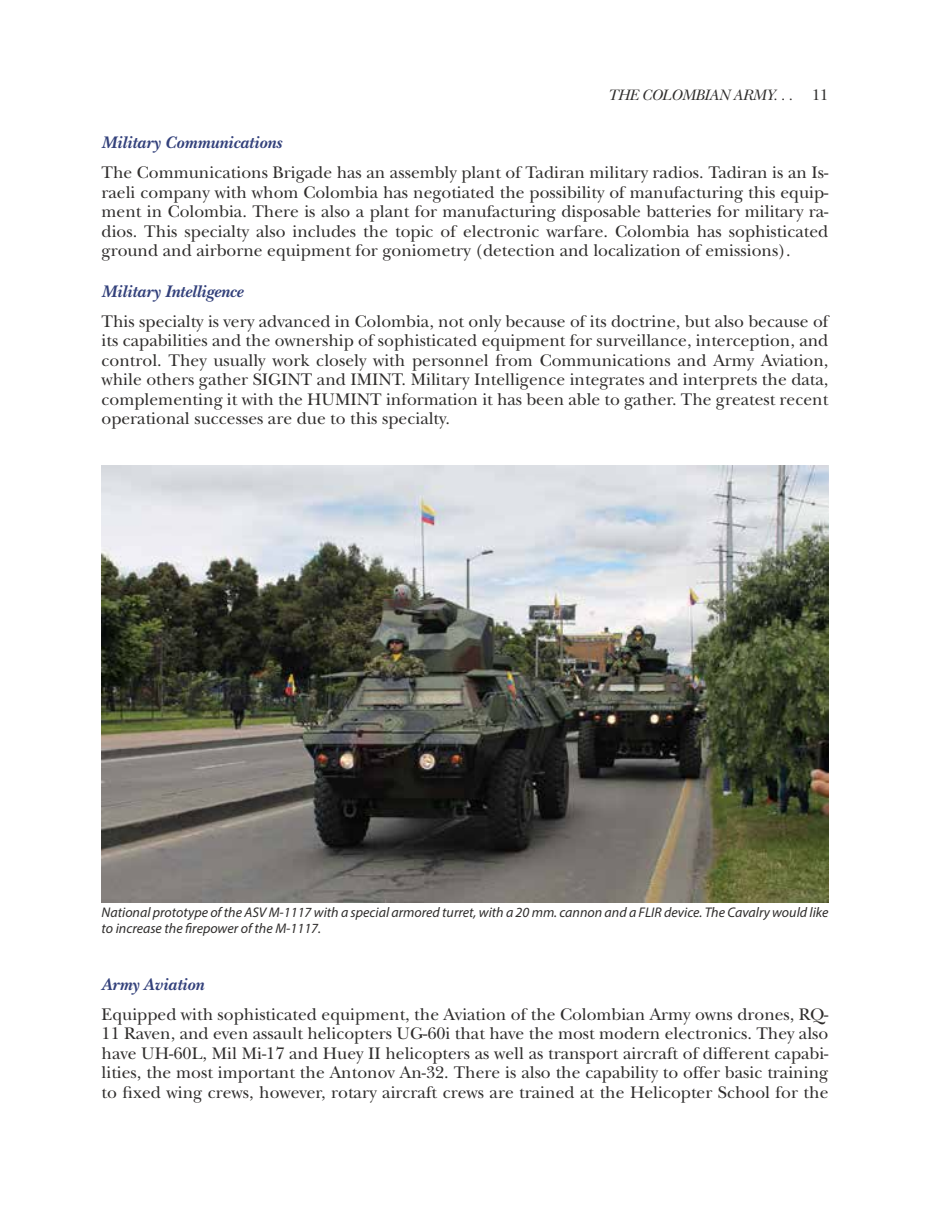
<style>
.page{position:relative;width:930px;height:1229px;background:#fff}
.page>*{position:absolute;margin:0;border:0;box-sizing:border-box;transform-origin:0 0}
.t1{font:17.5px/19.4px "New Baskerville Std";color:#2f2d2c;text-align:justify}
.t2{font:italic 700 17.5px "New Baskerville Std";color:#33417b}
.t3{font:italic 15.75px "New Baskerville Std";letter-spacing:-.025em;color:#2f2d2c}
.t4{font:italic 14px/15.9px "Myriad Pro";color:#2f2d2c}
.s1{font-style:normal}
</style>
<div class="page">
<img style="left:101px;top:465px;width:727px;height:437px">
<p class="t3" style="left:607px;top:86px;width:222px">THE COLOMBIAN ARMY. . . <span class="s1">11</span></p>
<p class="t2" style="left:102px;top:133px;width:182px">Military Communications</p>
<p class="t1" style="left:102px;top:163px;width:728px">The Communications Brigade has an assembly plant of Tadiran military radios. Tadiran is an Is&shy;raeli company with whom Colombia has negotiated the possibility of manufacturing this equip&shy;ment in Colombia. There is also a plant for manufacturing disposable batteries for military ra&shy;dios. This specialty also includes the topic of electronic warfare. Colombia has sophisticated ground and airborne equipment for goniometry (detection and localization of emissions).</p>
<p class="t2" style="left:102px;top:281px;width:143px">Military Intelligence</p>
<p class="t1" style="left:102px;top:312px;width:728px">This specialty is very advanced in Colombia, not only because of its doctrine, but also because of its capabilities and the ownership of sophisticated equipment for surveillance, interception, and control. They usually work closely with personnel from Communications and Army Aviation, while others gather SIGINT and IMINT. Military Intelligence integrates and interprets the data, complementing it with the HUMINT information it has been able to gather. The greatest recent operational successes are due to this specialty.</p>
<p class="t4" style="left:102px;top:904px;width:728px">National prototype of the ASV M-1117 with a special armored turret, with a 20 mm. cannon and a FLIR device. The Cavalry would like to increase the firepower of the M-1117.</p>
<p class="t2" style="left:102px;top:974px;width:104px">Army Aviation</p>
<p class="t1" style="left:102px;top:1004px;width:728px">Equipped with sophisticated equipment, the Aviation of the Colombian Army owns drones, RQ-11 Raven, and even assault helicopters UG-60i that have the most modern electronics. They also have UH-60L, Mil Mi-17 and Huey II helicopters as well as transport aircraft of different capabi&shy;lities, the most important the Antonov An-32. There is also the capability to offer basic training to fixed wing crews, however, rotary aircraft crews are trained at the Helicopter School for the</p>
</div>
